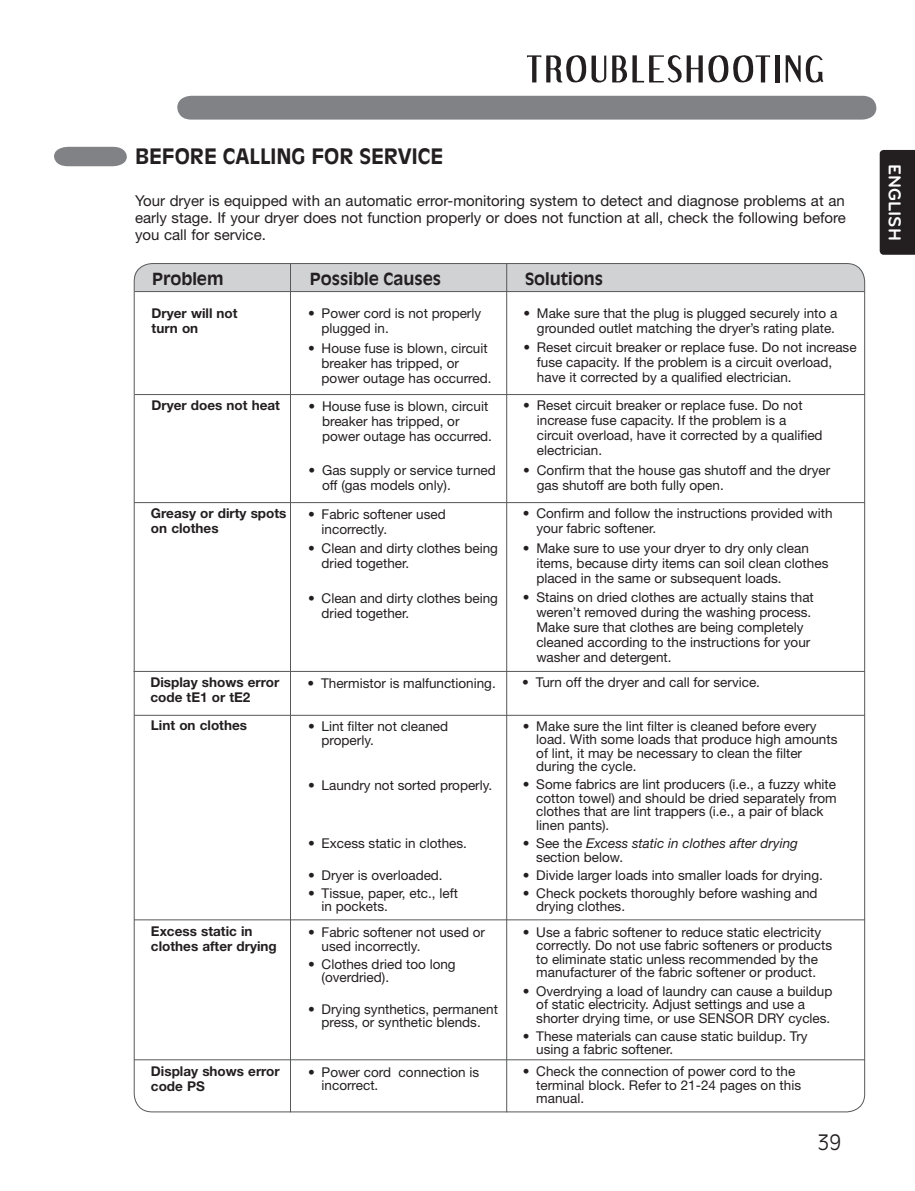
<style>
.page{position:relative;width:915px;height:1191px;background:#fff}
.page>*{position:absolute;margin:0;border:0;box-sizing:border-box;transform-origin:0 0}
.t1{font:700 21px "Antique Olive";color:#231f20}
.t2{font:300 21px "Antique Olive";color:#231f20}
.t3{font:700 18px "Bryant LG";color:#fff}
.t4{font:700 16.5px "Antique Olive";color:#231f20}
.t5{font:15px/17.2px "Helvetica Neue";color:#231f20;text-align:justify}
.t6{font:13.5px/15px "Helvetica Neue";color:#231f20}
.t7{font:700 13.5px/15px "Helvetica Neue";color:#231f20}
.t8{font:italic 13.5px/13.5px "Helvetica Neue";color:#231f20}
.s1{font-style:normal}
</style>
<div class="page">
<div style="left:177px;top:96px;width:699px;height:24px;background:#808285"></div>
<div style="left:879px;top:150px;width:35px;height:105px;background:#231f20"></div>
<div style="left:134px;top:263px;width:730px;height:28px;background:#d1d2d4"></div>
<hr style="left:134px;top:394px;width:730px;height:1px;background:#57585a">
<hr style="left:134px;top:291px;width:730px;height:1px;background:#57585a">
<hr style="left:290px;top:264px;width:1px;height:848px;background:#57585a">
<hr style="left:506px;top:264px;width:1px;height:848px;background:#57585a">
<svg style="left:54px;top:147px;width:73px;height:19px"></svg>
<hr style="left:134px;top:502px;width:730px;height:1px;background:#57585a">
<hr style="left:133px;top:671px;width:731px;height:1px;background:#57585a">
<hr style="left:134px;top:715px;width:730px;height:1px;background:#57585a">
<hr style="left:134px;top:919px;width:730px;height:1px;background:#57585a">
<hr style="left:134px;top:1059px;width:730px;height:1px;background:#57585a">
<svg style="left:527px;top:55px;width:79px;height:28px"></svg>
<svg style="left:612px;top:55px;width:157px;height:28px"></svg>
<hr style="left:775px;top:55px;width:4px;height:27px;background:#231f20">
<svg style="left:785px;top:55px;width:38px;height:28px"></svg>
<h1 class="t1" style="left:135px;top:143px;width:310px">BEFORE CALLING FOR SERVICE</h1>
<p class="t5" style="left:135px;top:191px;width:712px">Your dryer is equipped with an automatic error-monitoring system to detect and diagnose problems at an early stage. If your dryer does not function properly or does not function at all, check the following before you call for service.</p>
<p class="t4" style="left:152px;top:269px;width:73px">Problem</p>
<p class="t4" style="left:310px;top:269px;width:133px">Possible Causes</p>
<p class="t4" style="left:524px;top:269px;width:79px">Solutions</p>
<p class="t7" style="left:151px;top:305px;width:87px">Dryer will not turn on</p>
<p class="t6" style="left:321px;top:305px;width:161px;text-indent:-14px">• Power cord is not properly plugged in.</p>
<p class="t6" style="left:321px;top:340px;width:171px;text-indent:-14px">• House fuse is blown, circuit breaker has tripped, or power outage has occurred.</p>
<p class="t7" style="left:151px;top:397px;width:130px">Dryer does not heat</p>
<p class="t6" style="left:322px;top:398px;width:171px;text-indent:-14px">• House fuse is blown, circuit breaker has tripped, or power outage has occurred.</p>
<p class="t6" style="left:322px;top:462px;width:175px;text-indent:-14px">• Gas supply or service turned off (gas models only).</p>
<p class="t7" style="left:151px;top:505px;width:137px">Greasy or dirty spots on clothes</p>
<p class="t6" style="left:321px;top:506px;width:126px;text-indent:-14px">• Fabric softener used incorrectly.</p>
<p class="t6" style="left:321px;top:540px;width:178px;text-indent:-14px">• Clean and dirty clothes being dried together.</p>
<p class="t6" style="left:321px;top:590px;width:178px;text-indent:-14px">• Clean and dirty clothes being dried together.</p>
<p class="t6" style="left:523px;top:305px;width:315px;text-align:right">• Make sure that the plug is plugged securely into a grounded outlet matching the dryer’s rating plate.</p>
<p class="t6" style="left:536px;top:339px;width:321px;text-indent:-14px">• Reset circuit breaker or replace fuse. Do not increase fuse capacity. If the problem is a circuit overload, have it corrected by a qualified electrician.</p>
<p class="t6" style="left:536px;top:398px;width:287px;text-indent:-14px">• Reset circuit breaker or replace fuse. Do not increase fuse capacity. If the problem is a circuit overload, have it corrected by a qualified electrician.</p>
<p class="t6" style="left:536px;top:462px;width:295px;text-indent:-14px">• Confirm that the house gas shutoff and the dryer gas shutoff are both fully open.</p>
<p class="t6" style="left:536px;top:506px;width:298px;text-indent:-14px">• Confirm and follow the instructions provided with your fabric softener.</p>
<p class="t6" style="left:536px;top:540px;width:293px;text-indent:-14px">• Make sure to use your dryer to dry only clean items, because dirty items can soil clean clothes placed in the same or subsequent loads.</p>
<p class="t6" style="left:536px;top:590px;width:279px;text-indent:-14px">• Stains on dried clothes are actually stains that weren’t removed during the washing process.<br>Make sure that clothes are being completely cleaned according to the instructions for your washer and detergent.</p>
<p class="t7" style="left:150px;top:674px;width:130px">Display shows error code tE1 or tE2</p>
<p class="t6" style="left:307px;top:675px;width:190px">• Thermistor is malfunctioning.</p>
<p class="t6" style="left:522px;top:674px;width:239px">• Turn off the dryer and call for service.</p>
<p class="t7" style="left:151px;top:717px;width:97px">Lint on clothes</p>
<p class="t6" style="left:321px;top:719px;width:128px;line-height:13.5px;text-indent:-14px">• Lint filter not cleaned properly.</p>
<p class="t6" style="left:308px;top:777px;width:186px">• Laundry not sorted properly.</p>
<p class="t6" style="left:536px;top:719px;width:302px;line-height:13.5px;text-indent:-14px">• Make sure the lint filter is cleaned before every load. With some loads that produce high amounts of lint, it may be necessary to clean the filter during the cycle.</p>
<p class="t6" style="left:536px;top:777px;width:302px;line-height:13.5px;text-indent:-14px">• Some fabrics are lint producers (i.e., a fuzzy white cotton towel) and should be dried separately from clothes that are lint trappers (i.e., a pair of black linen pants).</p>
<p class="t8" style="left:536px;top:836px;width:263px;text-indent:-14px"><span class="s1">• See the</span> Excess static in clothes after drying <span class="s1">section below.</span></p>
<p class="t6" style="left:522px;top:867px;width:301px">• Divide larger loads into smaller loads for drying.</p>
<p class="t6" style="left:536px;top:885px;width:283px;line-height:13.5px;text-indent:-14px">• Check pockets thoroughly before washing and drying clothes.</p>
<p class="t6" style="left:308px;top:836px;width:160px">• Excess static in clothes.</p>
<p class="t6" style="left:308px;top:867px;width:136px">• Dryer is overloaded.</p>
<p class="t6" style="left:321px;top:886px;width:138px;line-height:13.5px;text-indent:-14px">• Tissue, paper, etc., left in pockets.</p>
<p class="t7" style="left:151px;top:923px;width:127px">Excess static in clothes after drying</p>
<p class="t7" style="left:151px;top:1063px;width:130px">Display shows error code PS</p>
<p class="t6" style="left:321px;top:925px;width:165px;line-height:13.5px;text-indent:-14px">• Fabric softener not used or used incorrectly.</p>
<p class="t6" style="left:321px;top:957px;width:136px;line-height:13.5px;text-indent:-14px">• Clothes dried too long (overdried).</p>
<p class="t6" style="left:308px;top:1002px;width:191px;line-height:13.5px;text-align:center">• Drying synthetics, permanent press, or synthetic blends.</p>
<p class="t6" style="left:321px;top:1065px;width:159px;line-height:13.5px;text-indent:-14px">• Power cord connection is incorrect.</p>
<p class="t6" style="left:536px;top:925px;width:297px;line-height:13.5px;text-indent:-14px">• Use a fabric softener to reduce static electricity correctly. Do not use fabric softeners or products to eliminate static unless recommended by the manufacturer of the fabric softener or product.</p>
<p class="t6" style="left:536px;top:983px;width:297px;line-height:13.5px;text-indent:-14px">• Overdrying a load of laundry can cause a buildup of static electricity. Adjust settings and use a shorter drying time, or use SENSOR DRY cycles.</p>
<p class="t6" style="left:536px;top:1028px;width:273px;line-height:13.5px;text-indent:-14px">• These materials can cause static buildup. Try using a fabric softener.</p>
<p class="t6" style="left:536px;top:1064px;width:266px;line-height:13.5px;text-indent:-14px">• Check the connection of power cord to the terminal block. Refer to 21-24 pages on this manual.</p>
<h1 class="t2" style="left:817px;top:1129px;width:25px">39</h1>
<h2 class="t3" style="left:905px;top:164px;width:78px;rotate:90deg">ENGLISH</h2>
</div>
